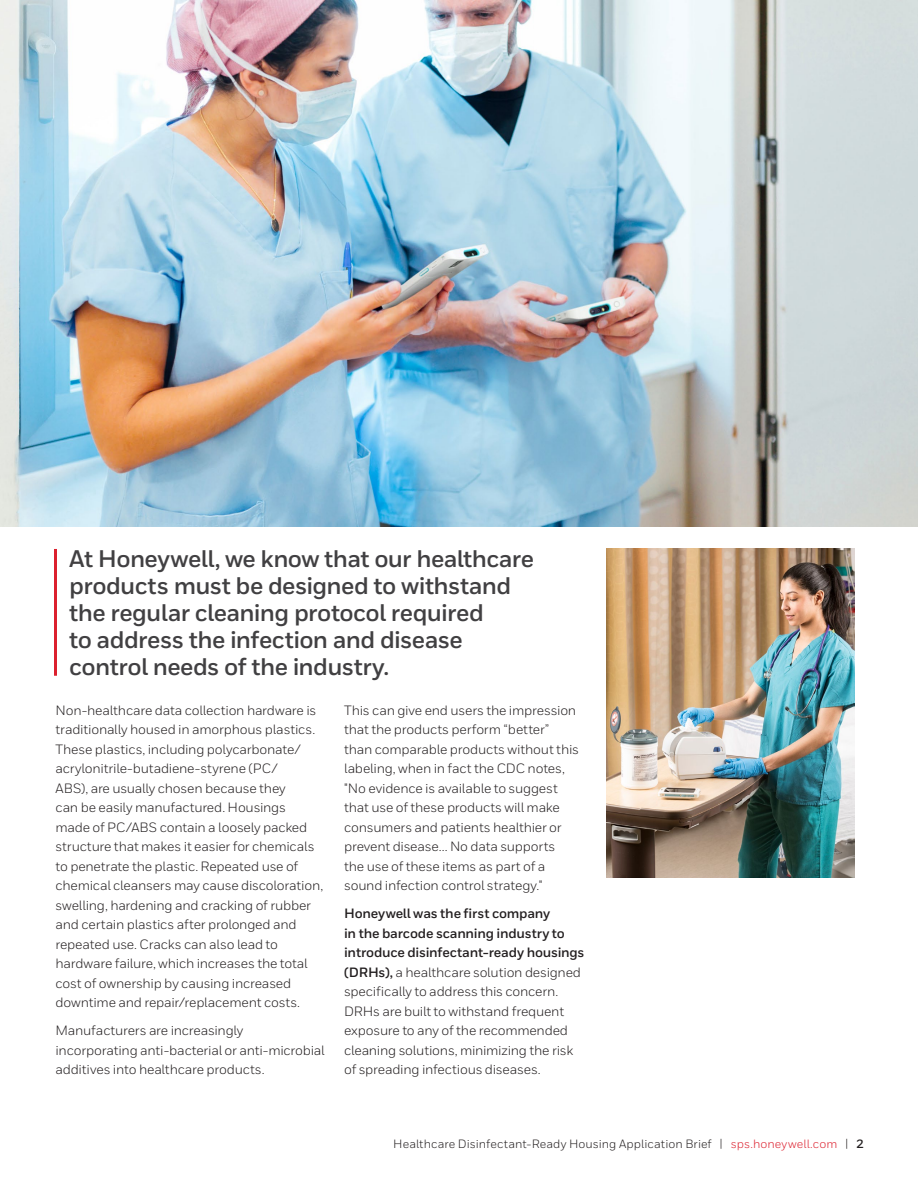
<style>
.page{position:relative;width:918px;height:1188px;background:#fff}
.page>*{position:absolute;margin:0;border:0;box-sizing:border-box;transform-origin:0 0}
.t1{font:700 24px/27px "Honeywell Sans";letter-spacing:-.025em;color:#414042}
.t2{font:13.5px/19.5px "Honeywell Sans";letter-spacing:-.015em;color:#231f20}
.t3{font:12px "Honeywell Sans";letter-spacing:.005em;color:#231f20}
.s1{font-weight:700}
.s2{color:#dc202e}
</style>
<div class="page">
<img style="left:0;top:0;width:918px;height:526px">
<hr style="left:54px;top:549px;width:3px;height:127px;background:#dc202e">
<img style="left:606px;top:548px;width:249px;height:329px">
<h1 class="t1" style="left:69px;top:545px;width:467px">At Honeywell, we know that our healthcare products must be designed to withstand the regular cleaning protocol required<br>to address the infection and disease control needs of the industry.</h1>
<p class="t2" style="left:344px;top:700px;width:236px">This can give end users the impression that the products perform “better” than comparable products without this labeling, when in fact the CDC notes, "No evidence is available to suggest that use of these products will make consumers and patients healthier or prevent disease... No data supports<br>the use of these items as part of a sound infection control strategy."</p>
<p class="t2" style="left:344px;top:904px;width:242px"><span class="s1">Honeywell was the first company<br>in the barcode scanning industry to introduce disinfectant-ready housings (DRHs),</span> a healthcare solution designed specifically to address this concern.<br>DRHs are built to withstand frequent exposure to any of the recommended cleaning solutions, minimizing the risk of spreading infectious diseases.</p>
<p class="t2" style="left:56px;top:700px;width:269px">Non-healthcare data collection hardware is traditionally housed in amorphous plastics.<br>These plastics, including polycarbonate/ acrylonitrile-butadiene-styrene (PC/<br>ABS), are usually chosen because they<br>can be easily manufactured. Housings made of PC/ABS contain a loosely packed structure that makes it easier for chemicals to penetrate the plastic. Repeated use of chemical cleansers may cause discoloration, swelling, hardening and cracking of rubber and certain plastics after prolonged and repeated use. Cracks can also lead to hardware failure, which increases the total cost of ownership by causing increased downtime and repair/replacement costs.</p>
<p class="t2" style="left:56px;top:1021px;width:271px">Manufacturers are increasingly incorporating anti-bacterial or anti-microbial additives into healthcare products.</p>
<p class="t3" style="left:393px;top:1136px;width:472px">Healthcare Disinfectant-Ready Housing Application Brief | <span class="s2">sps.honeywell.com</span> | <span class="s1">2</span></p>
</div>
